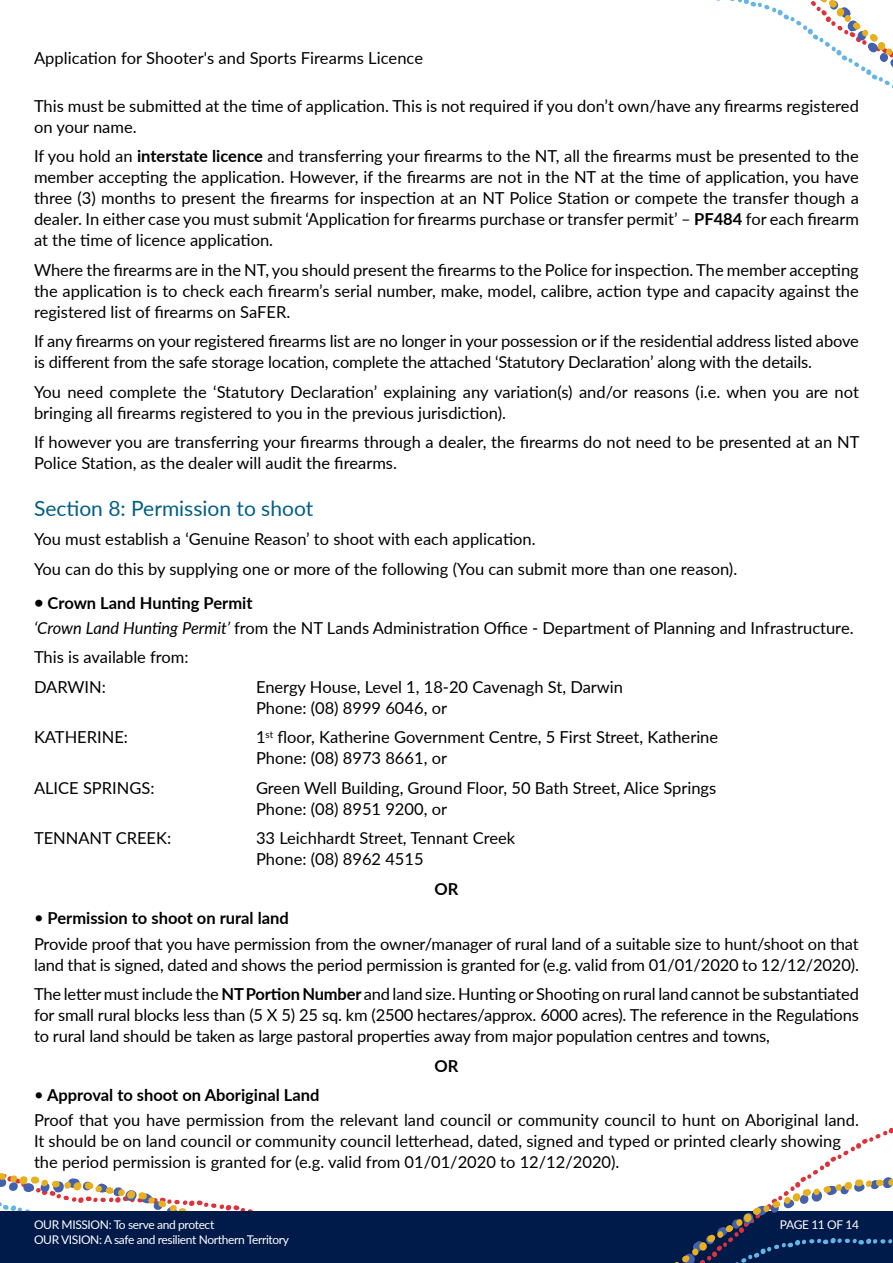
<style>
.page{position:relative;width:893px;height:1263px;background:#fff}
.page>*{position:absolute;margin:0;border:0;box-sizing:border-box;transform-origin:0 0}
.t1{font:21px "Lato";color:#005e87}
.t2{font:16.5px/21px "Lato";color:#000}
.t3{font:700 16.5px "Lato";color:#000}
.t4{font:12px "Lato";letter-spacing:-.03em;color:#fff}
.s1{font-weight:700}
.s2{font-style:italic}
</style>
<div class="page">
<div style="left:0;top:1211px;width:893px;height:52px;background:#001a49"></div>
<svg style="left:0;top:1173px;width:253px;height:38px"></svg>
<svg style="left:716px;top:0;width:177px;height:89px"></svg>
<svg style="left:674px;top:1127px;width:219px;height:136px"></svg>
<p class="t2" style="left:34px;top:47px;width:391px">Application for Shooter's and Sports Firearms Licence</p>
<p class="t2" style="left:34px;top:95px;width:826px">This must be submitted at the time of application. This is not required if you don’t own/have any firearms registered on your name.</p>
<p class="t2" style="left:34px;top:145px;width:826px;text-align:justify">If you hold an <span class="s1">interstate licence</span> and transferring your firearms to the NT, all the firearms must be presented to the member accepting the application. However, if the firearms are not in the NT at the time of application, you have three (3) months to present the firearms for inspection at an NT Police Station or compete the transfer though a dealer. In either case you must submit ‘Application for firearms purchase or transfer permit’ – <span class="s1">PF484</span> for each firearm at the time of licence application.</p>
<p class="t2" style="left:34px;top:259px;width:826px;text-align:justify">Where the firearms are in the NT, you should present the firearms to the Police for inspection. The member accepting the application is to check each firearm’s serial number, make, model, calibre, action type and capacity against the registered list of firearms on SaFER.</p>
<p class="t2" style="left:34px;top:330px;width:826px">If any firearms on your registered firearms list are no longer in your possession or if the residential address listed above is different from the safe storage location, complete the attached ‘Statutory Declaration’ along with the details.</p>
<p class="t2" style="left:34px;top:381px;width:826px">You need complete the ‘Statutory Declaration’ explaining any variation(s) and/or reasons (i.e. when you are not bringing all firearms registered to you in the previous jurisdiction).</p>
<p class="t2" style="left:34px;top:431px;width:827px">If however you are transferring your firearms through a dealer, the firearms do not need to be presented at an NT<br>Police Station, as the dealer will audit the firearms.</p>
<p class="t1" style="left:34px;top:493px;width:281px">Section 8: Permission to shoot</p>
<p class="t2" style="left:34px;top:524px;width:705px;line-height:29.5px">You must establish a ‘Genuine Reason’ to shoot with each application.<br>You can do this by supplying one or more of the following (You can submit more than one reason).</p>
<p class="t2" style="left:34px;top:589px;width:821px;line-height:25.2px;text-indent:14px"><span class="s1">Crown Land Hunting Permit<br></span><span class="s2">‘Crown Land Hunting Permit’</span> from the NT Lands Administration Office - Department of Planning and Infrastructure.</p>
<p class="t2" style="left:34px;top:642px;width:156px;line-height:29.5px">This is available from:<br>DARWIN:</p>
<p class="t2" style="left:256px;top:676px;width:368px">Energy House, Level 1, 18-20 Cavenagh St, Darwin<br>Phone: (08) 8999 6046, or</p>
<p class="t2" style="left:34px;top:726px;width:95px">KATHERINE:</p>
<p class="t2" style="left:256px;top:726px;width:464px">1<sup>st</sup> floor, Katherine Government Centre, 5 First Street, Katherine<br>Phone: (08) 8973 8661, or</p>
<p class="t2" style="left:34px;top:777px;width:122px">ALICE SPRINGS:</p>
<p class="t2" style="left:256px;top:777px;width:462px">Green Well Building, Ground Floor, 50 Bath Street, Alice Springs<br>Phone: (08) 8951 9200, or</p>
<p class="t2" style="left:34px;top:827px;width:139px">TENNANT CREEK:</p>
<p class="t2" style="left:256px;top:827px;width:261px">33 Leichhardt Street, Tennant Creek<br>Phone: (08) 8962 4515</p>
<p class="t3" style="left:434px;top:877px;width:25px">OR</p>
<p class="t3" style="left:48px;top:906px;width:243px">Permission to shoot on rural land</p>
<p class="t2" style="left:34px;top:932px;width:826px">Provide proof that you have permission from the owner/manager of rural land of a suitable size to hunt/shoot on that land that is signed, dated and shows the period permission is granted for (e.g. valid from 01/01/2020 to 12/12/2020).</p>
<p class="t2" style="left:34px;top:983px;width:826px;text-align:justify">The letter must include the <span class="s1">NT Portion Number</span> and land size. Hunting or Shooting on rural land cannot be substantiated for small rural blocks less than (5 X 5) 25 sq. km (2500 hectares/approx. 6000 acres). The reference in the Regulations to rural land should be taken as large pastoral properties away from major population centres and towns,</p>
<p class="t3" style="left:434px;top:1053px;width:25px">OR</p>
<p class="t3" style="left:47px;top:1083px;width:274px">Approval to shoot on Aboriginal Land</p>
<p class="t2" style="left:34px;top:1109px;width:826px">Proof that you have permission from the relevant land council or community council to hunt on Aboriginal land.<br>It should be on land council or community council letterhead, dated, signed and typed or printed clearly showing the period permission is granted for (e.g. valid from 01/01/2020 to 12/12/2020).</p>
<p class="t4" style="left:34px;top:1216px;width:182px">OUR MISSION: To serve and protect</p>
<p class="t4" style="left:780px;top:1216px;width:81px">PAGE 11 OF 14</p>
<p class="t4" style="left:34px;top:1231px;width:257px">OUR VISION: A safe and resilient Northern Territory</p>
</div>
